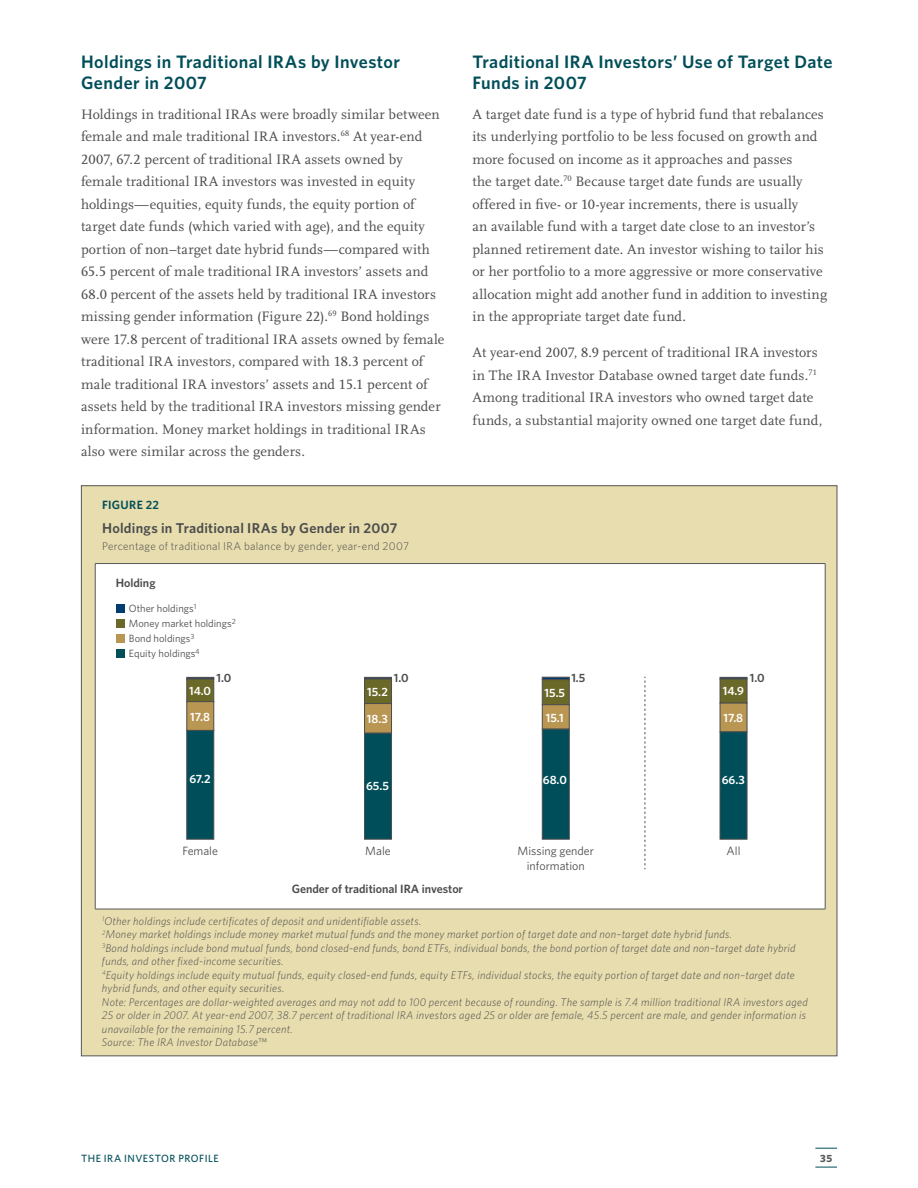
<style>
.page{position:relative;width:918px;height:1188px;background:#fff}
.page>*{position:absolute;margin:0;border:0;box-sizing:border-box;transform-origin:0 0}
.chapter_heading{font:600 18px/21px "Whitney";letter-spacing:.02em;color:#004e59}
.chapter_text{font:14.25px/22.5px "Scala LF";letter-spacing:.01em;color:#4b4c4d}
.figure_title{font:600 14.25px "Whitney";letter-spacing:.015em;color:#4b4c4d}
.t1{font:600 12px "Whitney";color:#4b4c4d}
.t2{font:600 12px/25.5px "Whitney";color:#fff}
.t3{font:12px "Whitney";color:#4b4c4d}
.figure_no{font:600 12px "Whitney";letter-spacing:.03em;color:#004e59}
.figure_footnote{font:italic 300 11.25px/13.5px "Whitney";letter-spacing:.02em;color:#4b4c4d}
.figure_paren{font:300 11.25px "Whitney";letter-spacing:.025em;color:#4b4c4d}
.t4{font:10.5px/15px "Whitney";color:#4b4c4d}
.t5{font:10.5px "Whitney Medium SC";letter-spacing:.05em;color:#004e59}
.t6{font:700 10.5px "Whitney";color:#57585a}
</style>
<div class="page">
<svg style="left:815px;top:1148px;width:22px;height:1px"></svg>
<svg style="left:815px;top:1167px;width:22px;height:1px"></svg>
<div style="left:83px;top:487px;width:752px;height:566px;background:#e8ddae"></div>
<div style="left:95px;top:564px;width:730px;height:345px;background:#fff"></div>
<hr style="left:95px;top:563px;width:730px;height:1px;background:#57585a">
<hr style="left:95px;top:564px;width:1px;height:345px;background:#57585a">
<hr style="left:825px;top:564px;width:1px;height:345px;background:#57585a">
<hr style="left:95px;top:909px;width:730px;height:1px;background:#57585a">
<div style="left:187px;top:677px;width:27px;height:2px;background:#013c70;border:1px solid #4b4c4d"></div>
<div style="left:364px;top:677px;width:28px;height:2px;background:#013c70;border:1px solid #4b4c4d"></div>
<div style="left:542px;top:677px;width:27px;height:3px;background:#013c70;border:1px solid #4b4c4d"></div>
<div style="left:720px;top:677px;width:27px;height:2px;background:#013c70;border:1px solid #4b4c4d"></div>
<div style="left:187px;top:679px;width:27px;height:23px;background:#6b6928;border:1px solid #4b4c4d"></div>
<div style="left:364px;top:679px;width:28px;height:25px;background:#6b6928;border:1px solid #4b4c4d"></div>
<div style="left:542px;top:680px;width:27px;height:25px;background:#6b6928;border:1px solid #4b4c4d"></div>
<div style="left:720px;top:679px;width:27px;height:24px;background:#6b6928;border:1px solid #4b4c4d"></div>
<div style="left:187px;top:702px;width:27px;height:29px;background:#b99652;border:1px solid #4b4c4d"></div>
<div style="left:364px;top:703px;width:28px;height:30px;background:#b99652;border:1px solid #4b4c4d"></div>
<div style="left:542px;top:705px;width:27px;height:24px;background:#b99652;border:1px solid #4b4c4d"></div>
<div style="left:720px;top:703px;width:27px;height:29px;background:#b99652;border:1px solid #4b4c4d"></div>
<div style="left:187px;top:730px;width:27px;height:109px;background:#004e59;border:1px solid #4b4c4d"></div>
<div style="left:364px;top:733px;width:28px;height:106px;background:#004e59;border:1px solid #4b4c4d"></div>
<div style="left:542px;top:729px;width:27px;height:110px;background:#004e59;border:1px solid #4b4c4d"></div>
<div style="left:720px;top:732px;width:27px;height:107px;background:#004e59;border:1px solid #4b4c4d"></div>
<div style="left:116px;top:604px;width:9px;height:9px;background:#013c70"></div>
<div style="left:116px;top:619px;width:9px;height:9px;background:#6b6928"></div>
<div style="left:116px;top:634px;width:9px;height:9px;background:#b99652"></div>
<div style="left:116px;top:649px;width:9px;height:9px;background:#004e59"></div>
<svg style="left:645px;top:677px;width:1px;height:192px"></svg>
<p class="chapter_heading" style="left:81px;top:51px;width:321px">Holdings in Traditional IRAs by Investor<br>Gender in 2007</p>
<p class="chapter_text" style="left:81px;top:103px;width:365px">Holdings in traditional IRAs were broadly similar between female and male traditional IRA investors.<sup>68</sup> At year-end 2007, 67.2 percent of traditional IRA assets owned by female traditional IRA investors was invested in equity holdings—equities, equity funds, the equity portion of target date funds (which varied with age), and the equity portion of non–target date hybrid funds—compared with 65.5 percent of male traditional IRA investors’ assets and 68.0 percent of the assets held by traditional IRA investors missing gender information (Figure 22).<sup>69</sup> Bond holdings were 17.8 percent of traditional IRA assets owned by female traditional IRA investors, compared with 18.3 percent of male traditional IRA investors’ assets and 15.1 percent of assets held by the traditional IRA investors missing gender information. Money market holdings in traditional IRAs also were similar across the genders.</p>
<p class="chapter_heading" style="left:472px;top:51px;width:362px">Traditional IRA Investors’ Use of Target Date<br>Funds in 2007</p>
<p class="chapter_text" style="left:472px;top:103px;width:356px">A target date fund is a type of hybrid fund that rebalances its underlying portfolio to be less focused on growth and more focused on income as it approaches and passes<br>the target date.<sup>70</sup> Because target date funds are usually offered in five- or 10-year increments, there is usually<br>an available fund with a target date close to an investor’s planned retirement date. An investor wishing to tailor his or her portfolio to a more aggressive or more conservative allocation might add another fund in addition to investing in the appropriate target date fund.</p>
<p class="chapter_text" style="left:472px;top:342px;width:351px">At year-end 2007, 8.9 percent of traditional IRA investors in The IRA Investor Database owned target date funds.<sup>71<br></sup>Among traditional IRA investors who owned target date funds, a substantial majority owned one target date fund,</p>
<p class="figure_no" style="left:102px;top:497px;width:59px">FIGURE 22</p>
<p class="figure_title" style="left:102px;top:519px;width:297px">Holdings in Traditional IRAs by Gender in 2007</p>
<p class="figure_paren" style="left:102px;top:539px;width:309px">Percentage of traditional IRA balance by gender, year-end 2007</p>
<p class="t1" style="left:116px;top:575px;width:41px">Holding</p>
<p class="t4" style="left:129px;top:600px;width:108px">Other holdings<sup>1<br></sup>Money market holdings<sup>2<br></sup>Bond holdings<sup>3<br></sup>Equity holdings<sup>4</sup></p>
<p class="t1" style="left:217px;top:670px;width:16px">1.0</p>
<p class="t1" style="left:394px;top:670px;width:16px">1.0</p>
<p class="t1" style="left:571px;top:670px;width:15px">1.5</p>
<p class="t1" style="left:750px;top:670px;width:16px">1.0</p>
<p class="t2" style="left:189px;top:678px;width:23px">14.0<br>17.8</p>
<p class="t2" style="left:367px;top:679px;width:22px">15.2</p>
<p class="t2" style="left:367px;top:706px;width:22px">18.3</p>
<p class="t2" style="left:545px;top:679px;width:22px">15.5<br>15.1</p>
<p class="t2" style="left:723px;top:677px;width:23px">14.9</p>
<p class="t2" style="left:723px;top:704px;width:21px">17.8</p>
<p class="t2" style="left:189px;top:766px;width:23px">67.2</p>
<p class="t2" style="left:366px;top:773px;width:24px">65.5</p>
<p class="t2" style="left:543px;top:767px;width:25px">68.0</p>
<p class="t2" style="left:722px;top:767px;width:25px">66.3</p>
<p class="t3" style="left:183px;top:843px;width:37px">Female</p>
<p class="t3" style="left:365px;top:843px;width:27px">Male</p>
<p class="t3" style="left:518px;top:843px;width:78px">Missing gender</p>
<p class="t3" style="left:727px;top:843px;width:15px">All</p>
<p class="t3" style="left:527px;top:857px;width:60px">information</p>
<p class="t1" style="left:292px;top:881px;width:173px">Gender of traditional IRA investor</p>
<p class="figure_footnote" style="left:102px;top:914px;width:321px"><sup>1</sup>Other holdings include certificates of deposit and unidentifiable assets.</p>
<p class="figure_footnote" style="left:102px;top:927px;width:632px"><sup>2</sup>Money market holdings include money market mutual funds and the money market portion of target date and non–target date hybrid funds.</p>
<p class="figure_footnote" style="left:102px;top:941px;width:695px"><sup>3</sup>Bond holdings include bond mutual funds, bond closed-end funds, bond ETFs, individual bonds, the bond portion of target date and non–target date hybrid funds, and other fixed-income securities.</p>
<p class="figure_footnote" style="left:102px;top:968px;width:694px"><sup>4</sup>Equity holdings include equity mutual funds, equity closed-end funds, equity ETFs, individual stocks, the equity portion of target date and non–target date hybrid funds, and other equity securities.</p>
<p class="figure_footnote" style="left:102px;top:995px;width:707px">Note: Percentages are dollar-weighted averages and may not add to 100 percent because of rounding. The sample is 7.4 million traditional IRA investors aged<br>25 or older in 2007. At year-end 2007, 38.7 percent of traditional IRA investors aged 25 or older are female, 45.5 percent are male, and gender information is unavailable for the remaining 15.7 percent.</p>
<p class="figure_footnote" style="left:102px;top:1035px;width:166px">Source: The IRA Investor Database™</p>
<p class="t5" style="left:81px;top:1152px;width:139px">THE IRA INVESTOR PROFILE</p>
<p class="t6" style="left:820px;top:1151px;width:14px">35</p>
</div>
